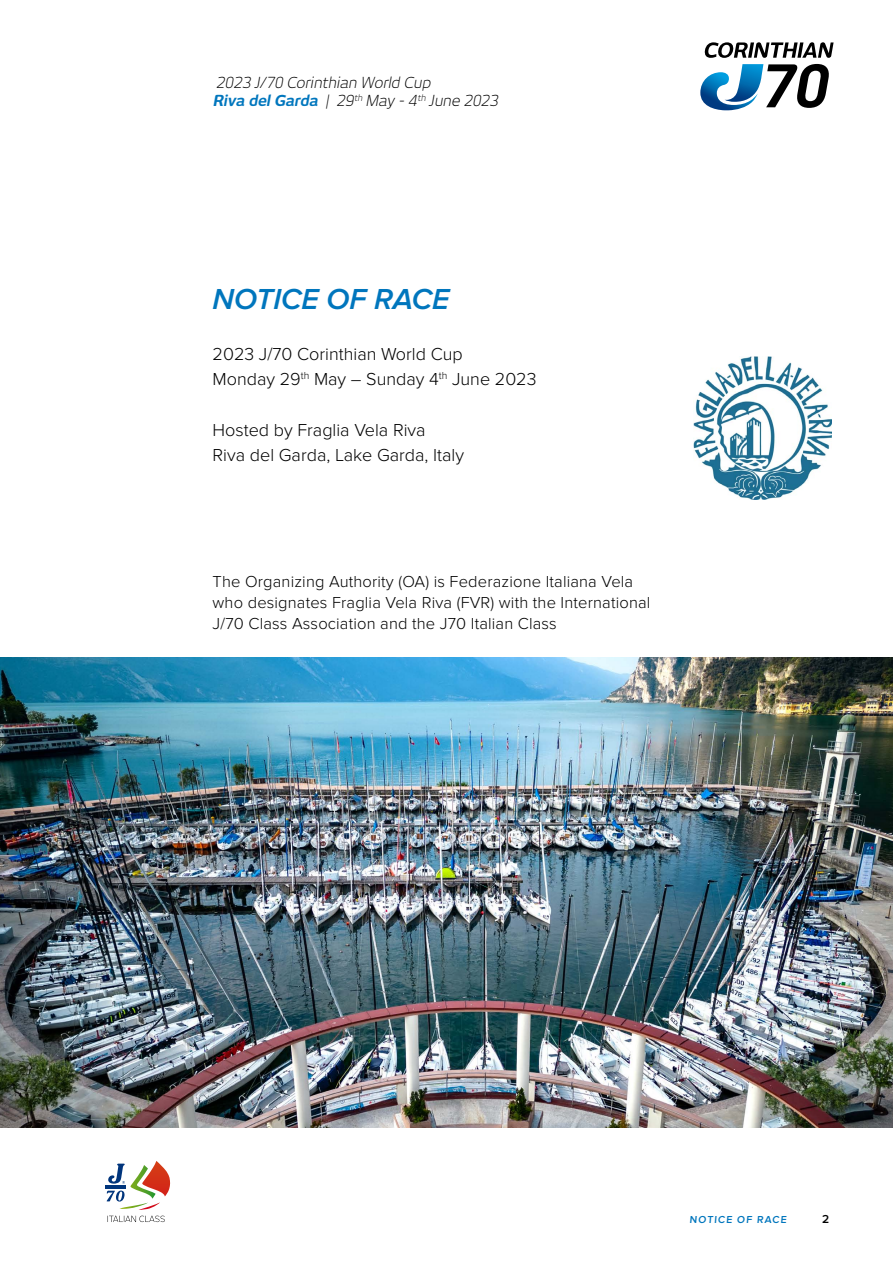
<style>
.page{position:relative;width:893px;height:1263px;background:#fff}
.page>*{position:absolute;margin:0;border:0;box-sizing:border-box;transform-origin:0 0}
.t1{font:italic 600 30px "Proxima Nova";color:#0076bd}
.t2{font:300 18px/25.2px "Proxima Nova";color:#000}
.t3{font:300 16.5px/21px "Proxima Nova";letter-spacing:.01em;color:#000}
.t4{font:italic 300 15px/18px "New June";color:#000}
.t5{font:600 12px "Proxima Nova";color:#000}
.t6{font:600 10.5px "Proxima Nova";color:#0076bd}
.s1{font-weight:700;color:#0076bd}
</style>
<div class="page">
<svg style="left:704px;top:42px;width:130px;height:16px"></svg>
<svg style="left:700px;top:64px;width:129px;height:46px"></svg>
<hr style="left:105px;top:1185px;width:21px;height:4px;background:#00357c">
<svg style="left:107px;top:1161px;width:63px;height:61px"></svg>
<img style="left:0;top:657px;width:893px;height:470px">
<img style="left:693px;top:357px;width:138px;height:142px">
<p class="t4" style="left:213px;top:74px;width:290px">2023 J/70 Corinthian World Cup<br><span class="s1">Riva delGarda</span> | 29<sup>th</sup> May - 4<sup>th</sup> June 2023</p>
<h1 class="t1" style="left:213px;top:282px;width:239px">NOTICE OF RACE</h1>
<p class="t2" style="left:213px;top:341px;width:325px">2023 J/70 Corinthian World Cup<br>Monday 29<sup>th</sup> May – Sunday 4<sup>th</sup> June 2023</p>
<p class="t2" style="left:213px;top:417px;width:253px">Hosted by Fraglia Vela Riva<br>Riva del Garda, Lake Garda, Italy</p>
<p class="t3" style="left:213px;top:571px;width:439px">The Organizing Authority (OA) is Federazione Italiana Vela who designates Fraglia Vela Riva (FVR) with the International<br>J/70 Class Association and the J70 Italian Class</p>
<p class="t6" style="left:690px;top:1213px;width:99px">NOTICE OF RACE</p>
<p class="t5" style="left:822px;top:1212px;width:9px">2</p>
</div>
